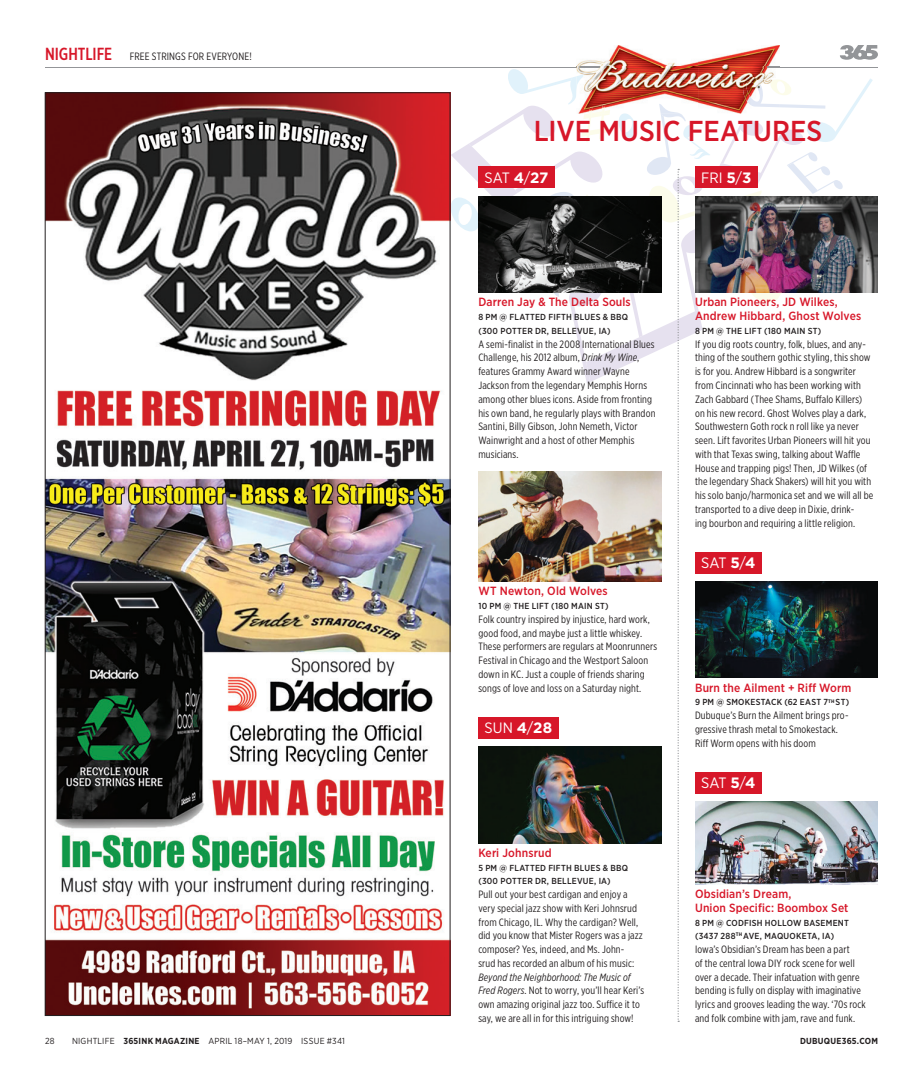
<style>
.page{position:relative;width:923px;height:1092px;background:#fff}
.page>*{position:absolute;margin:0;border:0;box-sizing:border-box;transform-origin:0 0}
.t1{font:500 28.75px "Gotham Narrow";letter-spacing:-.005em;color:#d71729}
.t2{font:15px "Gotham Narrow";letter-spacing:-.01em;color:#fff}
.t3{font:500 11.88px/13.8px "Gotham Narrow";letter-spacing:.01em;color:#d71729}
.t4{font:10.62px/13.8px "Gotham X Narrow";letter-spacing:.01em;color:#231f20}
.t5{font:500 8.75px/13.8px "Gotham Narrow";letter-spacing:.025em;color:#231f20}
.t6{font:8.75px "Gotham Narrow";letter-spacing:.025em;color:#231f20}
.t7{font:700 8.75px "Gotham Narrow";letter-spacing:.025em;color:#231f20}
.s1{font-weight:500;font-size:17.5px;color:#d71729}
.s2{font-family:"Gotham";font-weight:700}
.s3{font-style:italic}
.s4{font-weight:700}
</style>
<div class="page">
<svg style="left:840px;top:45px;width:38px;height:15px"></svg>
<hr style="left:45px;top:67px;width:833px;height:1px;background:#939598">
<img style="left:872px;top:196px;width:6px;height:96px">
<img style="left:872px;top:581px;width:6px;height:97px">
<img style="left:872px;top:801px;width:6px;height:82px">
<img style="left:47px;top:94px;width:401px;height:919px">
<img style="left:576px;top:45px;width:203px;height:24px">
<img style="left:576px;top:67px;width:203px;height:1px">
<img style="left:450px;top:69px;width:422px;height:952px">
<img style="left:769px;top:79px;width:10px;height:15px">
<p class="t4" style="left:45px;top:49px;width:208px"><span class="s1">nightliFE</span> FREE STRINGS FOR EVERYONE!</p>
<h1 class="t1" style="left:534px;top:113px;width:290px">LIVE MUSIC FEATURES</h1>
<h2 class="t2" style="left:484px;top:168px;width:65px">SAT <span class="s2">4</span>/<span class="s2">27</span></h2>
<h2 class="t2" style="left:701px;top:168px;width:52px">FRI <span class="s2">5</span>/<span class="s2">3</span></h2>
<p class="t3" style="left:478px;top:295px;width:154px">Darren Jay &amp; The Delta Souls</p>
<p class="t5" style="left:478px;top:310px;width:151px">8 PM @ FLATTED FIFTH BLUES &amp; BBQ (300 POTTER DR, BELLEVUE, IA)</p>
<p class="t4" style="left:478px;top:337px;width:178px">A semi-finalist in the 2008 International Blues Challenge, his 2012 album, <span class="s3">Drink My Wine</span>, features Grammy Award winner Wayne Jackson from the legendary Memphis Horns among other blues icons. Aside from fronting his own band, he regularly plays with Brandon Santini, Billy Gibson, John Nemeth, Victor Wainwright and a host of other Memphis musicians.</p>
<p class="t3" style="left:478px;top:584px;width:131px">WT Newton, Old Wolves</p>
<p class="t5" style="left:478px;top:599px;width:132px">10 PM @ THE LIFT (180 MAIN ST)</p>
<p class="t4" style="left:478px;top:612px;width:180px">Folk country inspired by injustice, hard work, good food, and maybe just a little whiskey.<br>These performers are regulars at Moonrunners Festival in Chicago and the Westport Saloon down in KC. Just a couple of friends sharing songs of love and loss on a Saturday night.</p>
<h2 class="t2" style="left:484px;top:718px;width:69px">SUN <span class="s2">4</span>/<span class="s2">28</span></h2>
<p class="t3" style="left:478px;top:845px;width:75px">Keri Johnsrud</p>
<p class="t5" style="left:478px;top:860px;width:151px">5 PM @ FLATTED FIFTH BLUES &amp; BBQ (300 POTTER DR, BELLEVUE, IA)</p>
<p class="t4" style="left:478px;top:887px;width:166px">Pull out your best cardigan and enjoy a very special jazz show with Keri Johnsrud from Chicago, IL. Why the cardigan? Well, did you know that Mister Rogers was a jazz composer? Yes, indeed, and Ms. John&shy;srud has recorded an album of his music:</p>
<p class="t4" style="left:478px;top:969px;width:167px"><span class="s3">Beyond the Neighborhood: The Music of Fred Rogers</span>. Not to worry, you’ll hear Keri’s own amazing original jazz too. Suffice it to say, we are all in for this intriguing show!</p>
<p class="t3" style="left:695px;top:295px;width:168px">Urban Pioneers, JD Wilkes,<br>Andrew Hibbard, Ghost Wolves</p>
<p class="t5" style="left:695px;top:324px;width:128px">8 PM @ THE LIFT (180 MAIN ST)</p>
<p class="t4" style="left:695px;top:337px;width:180px">If you dig roots country, folk, blues, and any&shy;thing of the southern gothic styling, this show is for you. Andrew Hibbard is a songwriter from Cincinnati who has been working with Zach Gabbard (Thee Shams, Buffalo Killers) on his new record. Ghost Wolves play a dark, Southwestern Goth rock n roll like ya never seen. Lift favorites Urban Pioneers will hit you with that Texas swing, talking about Waffle House and trapping pigs! Then, JD Wilkes (of the legendary Shack Shakers) will hit you with his solo banjo/harmonica set and we will all be transported to a dive deep in Dixie, drink-<br>ing bourbon and requiring a little religion.</p>
<h2 class="t2" style="left:701px;top:553px;width:56px">SAT <span class="s2">5</span>/<span class="s2">4</span></h2>
<p class="t3" style="left:695px;top:680px;width:158px">Burn the Ailment + Riff Worm</p>
<p class="t5" style="left:695px;top:695px;width:156px">9 PM @ SMOKESTACK (62 EAST 7<sup>TH</sup> ST)</p>
<p class="t4" style="left:695px;top:708px;width:155px">Dubuque’s Burn the Ailment brings pro&shy;gressive thrash metal to Smokestack.<br>Riff Worm opens with his doom</p>
<h2 class="t2" style="left:701px;top:773px;width:56px">SAT <span class="s2">5</span>/<span class="s2">4</span></h2>
<p class="t3" style="left:695px;top:886px;width:155px">Obsidian’s Dream,<br>Union Specific: Boombox Set</p>
<p class="t5" style="left:695px;top:915px;width:155px">8 PM @ CODFISH HOLLOW BASEMENT (3437 288<sup>TH</sup> AVE, MAQUOKETA, IA)</p>
<p class="t4" style="left:695px;top:942px;width:172px">Iowa’s Obsidian’s Dream has been a part<br>of the central Iowa DIY rock scene for well over a decade. Their infatuation with genre bending is fully on display with imaginative lyrics and grooves leading the way. ‘70s rock and folk combine with jam, rave and funk.</p>
<p class="t6" style="left:45px;top:1035px;width:11px">28</p>
<p class="t6" style="left:72px;top:1035px;width:274px">NIGHTLIFE <span class="s4">365INK MAGAZINE</span> APRIL 18–MAY 1, 2019 ISSUE #341</p>
<p class="t7" style="left:800px;top:1035px;width:79px">DUBUQUE365.COM</p>
</div>
